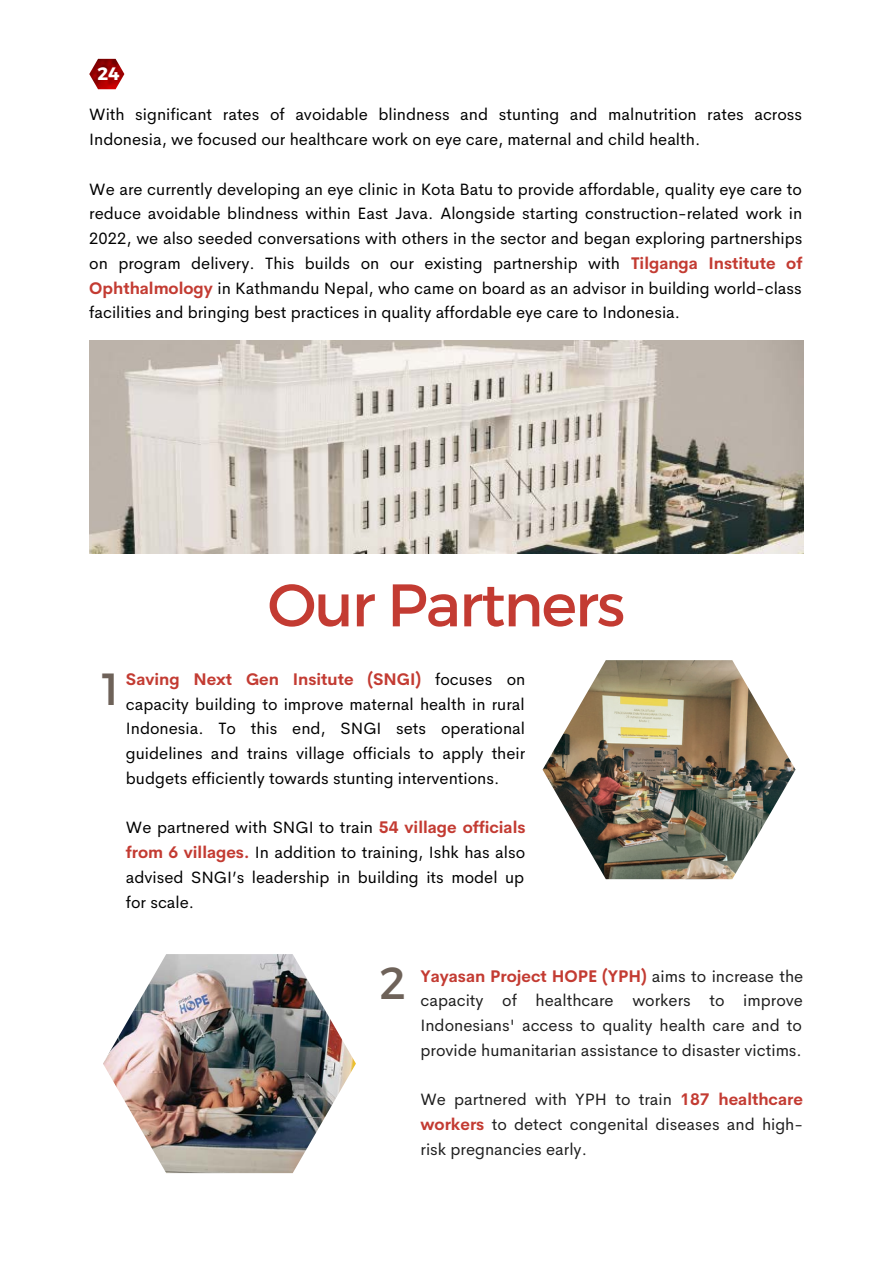
<style>
.page{position:relative;width:893px;height:1264px;background:#fff}
.page>*{position:absolute;margin:0;border:0;box-sizing:border-box;transform-origin:0 0}
.t1{font:60px "Montserrat";letter-spacing:-.03em;color:#c33b32}
.t2{font:45px "Montserrat";color:#6e6259}
.t3{font:700 18px "Montserrat";color:#fff}
.t4{font:16.5px/24.8px "Cerebri Sans";color:#000;text-align:justify}
.t5{font:16.5px/24.8px "Cerebri Sans";color:#1e1e1e;text-align:justify}
.s1{font-weight:700;color:#c33b32}
</style>
<div class="page">
<img style="left:89px;top:340px;width:714px;height:214px">
<img style="left:542px;top:660px;width:253px;height:219px">
<img style="left:103px;top:954px;width:253px;height:219px">
<img style="left:89px;top:59px;width:35px;height:30px">
<p class="t3" style="left:97px;top:62px;width:24px">24</p>
<p class="t4" style="left:89px;top:102px;width:714px">With significant rates of avoidable blindness and stunting and malnutrition rates across<br>Indonesia, we focused our healthcare work on eye care, maternal and child health.</p>
<p class="t4" style="left:89px;top:176px;width:714px">We are currently developing an eye clinic in Kota Batu to provide affordable, quality eye care to reduce avoidable blindness within East Java. Alongside starting construction-related work in 2022, we also seeded conversations with others in the sector and began exploring partnerships on program delivery. This builds on our existing partnership with <span class="s1">Tilganga Institute of Ophthalmology</span> in Kathmandu Nepal, who came on board as an advisor in building world-class facilities and bringing best practices in quality affordable eye care to Indonesia.</p>
<p class="t1" style="left:267px;top:566px;width:359px">Our Partners</p>
<p class="t2" style="left:102px;top:659px;width:19px">1</p>
<p class="t4" style="left:126px;top:666px;width:401px"><span class="s1">Saving Next Gen Insitute (SNGI)</span> focuses on capacity building to improve maternal health in rural Indonesia. To this end, SNGI sets operational guidelines and trains village officials to apply their budgets efficiently towards stunting interventions.</p>
<p class="t4" style="left:126px;top:815px;width:401px">We partnered with SNGI to train <span class="s1">54 village officials from 6 villages.</span> In addition to training, Ishk has also advised SNGI’s leadership in building its model up for scale.</p>
<p class="t2" style="left:379px;top:953px;width:28px">2</p>
<p class="t5" style="left:420px;top:963px;width:384px"><span class="s1">Yayasan Project HOPE (YPH)</span> aims to increase the capacity of healthcare workers to improve Indonesians' access to quality health care and to provide humanitarian assistance to disaster victims.</p>
<p class="t5" style="left:420px;top:1087px;width:384px">We partnered with YPH to train <span class="s1">187 healthcare workers</span> to detect congenital diseases and high&shy;risk pregnancies early.</p>
</div>
